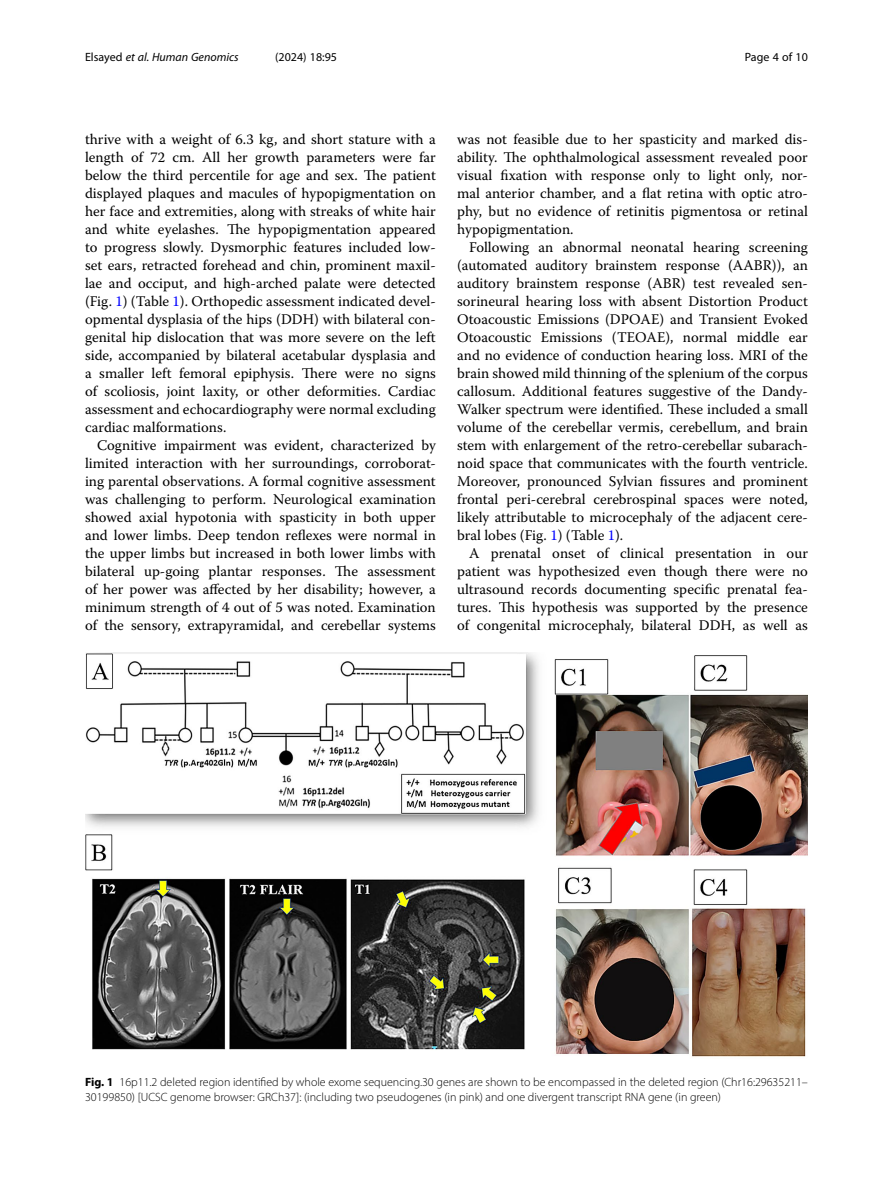
<style>
.page{position:relative;width:893px;height:1191px;background:#fff}
.page>*{position:absolute;margin:0;border:0;box-sizing:border-box;transform-origin:0 0}
.Body_Text_Indent{font:14.7px/18px "Warnock Pro";color:#000;text-align:justify}
.Figure_Caption{font:300 12px/15px "Myriad Pro";color:#000}
.t1{font:italic 12px "Myriad Pro";color:#000}
.t2{font:12px "Myriad Pro";color:#000}
.s1{font-style:normal}
.s2{color:#00f}
.s3{font-weight:700}
</style>
<div class="page">
<img style="left:85px;top:652px;width:723px;height:405px">
<p class="t1" style="left:85px;top:50px;width:155px"><span class="s1">Elsayed</span> et al. Human Genomics</p>
<p class="t2" style="left:275px;top:50px;width:63px">(2024) 18:95</p>
<p class="t2" style="left:745px;top:50px;width:65px">Page 4 of 10</p>
<p class="Body_Text_Indent" style="left:85px;top:130px;width:352px">thrive with a weight of 6.3 kg, and short stature with a length of 72 cm. All her growth parameters were far below the third percentile for age and sex. The patient displayed plaques and macules of hypopigmentation on her face and extremities, along with streaks of white hair and white eyelashes. The hypopigmentation appeared to progress slowly. Dysmorphic features included low&shy;set ears, retracted forehead and chin, prominent maxil&shy;lae and occiput, and high-arched palate were detected (Fig. <span class="s2">1</span>) (Table <span class="s2">1</span>). Orthopedic assessment indicated devel&shy;opmental dysplasia of the hips (DDH) with bilateral con&shy;genital hip dislocation that was more severe on the left side, accompanied by bilateral acetabular dysplasia and a smaller left femoral epiphysis. There were no signs of scoliosis, joint laxity, or other deformities. Cardiac assessment and echocardiography were normal excluding cardiac malformations.</p>
<p class="Body_Text_Indent" style="left:85px;top:436px;width:352px;text-indent:12px">Cognitive impairment was evident, characterized by limited interaction with her surroundings, corroborat&shy;ing parental observations. A formal cognitive assessment was challenging to perform. Neurological examination showed axial hypotonia with spasticity in both upper and lower limbs. Deep tendon reflexes were normal in the upper limbs but increased in both lower limbs with bilateral up-going plantar responses. The assessment of her power was affected by her disability; however, a minimum strength of 4 out of 5 was noted. Examination of the sensory, extrapyramidal, and cerebellar systems</p>
<p class="Body_Text_Indent" style="left:457px;top:130px;width:352px">was not feasible due to her spasticity and marked dis&shy;ability. The ophthalmological assessment revealed poor visual fixation with response only to light only, nor&shy;mal anterior chamber, and a flat retina with optic atro&shy;phy, but no evidence of retinitis pigmentosa or retinal hypopigmentation.</p>
<p class="Body_Text_Indent" style="left:457px;top:238px;width:352px;text-indent:12px">Following an abnormal neonatal hearing screening (automated auditory brainstem response (AABR)), an auditory brainstem response (ABR) test revealed sen&shy;sorineural hearing loss with absent Distortion Product Otoacoustic Emissions (DPOAE) and Transient Evoked Otoacoustic Emissions (TEOAE), normal middle ear and no evidence of conduction hearing loss. MRI of the brain showed mild thinning of the splenium of the corpus callosum. Additional features suggestive of the Dandy-Walker spectrum were identified. These included a small volume of the cerebellar vermis, cerebellum, and brain stem with enlargement of the retro-cerebellar subarach&shy;noid space that communicates with the fourth ventricle.<br>Moreover, pronounced Sylvian fissures and prominent frontal peri-cerebral cerebrospinal spaces were noted, likely attributable to microcephaly of the adjacent cere&shy;bral lobes (Fig. <span class="s2">1</span>) (Table <span class="s2">1</span>).</p>
<p class="Body_Text_Indent" style="left:457px;top:544px;width:352px;text-indent:12px">A prenatal onset of clinical presentation in our patient was hypothesized even though there were no ultrasound records documenting specific prenatal fea&shy;tures. This hypothesis was supported by the presence of congenital microcephaly, bilateral DDH, as well as</p>
<p class="Figure_Caption" style="left:85px;top:1074px;width:724px"><span class="s3">Fig. 1</span> 16p11.2 deleted region identified by whole exome sequencing.30 genes are shown to be encompassed in the deleted region (Chr16:29635211–<br>30199850) [UCSC genome browser: GRCh37]: (including two pseudogenes (in pink) and one divergent transcript RNA gene (in green)</p>
</div>
